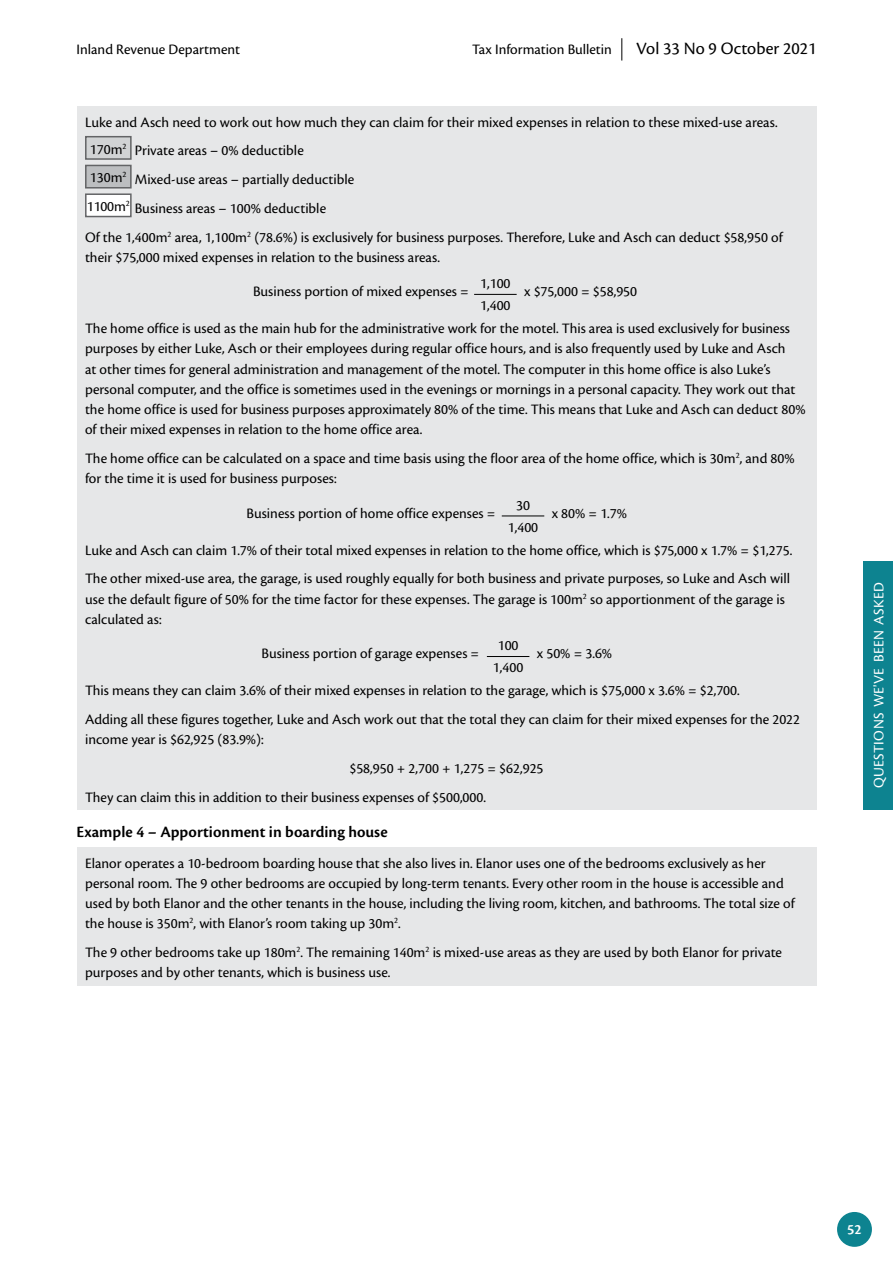
<style>
.page{position:relative;width:893px;height:1263px;background:#fff}
.page>*{position:absolute;margin:0;border:0;box-sizing:border-box;transform-origin:0 0}
.t1{font:18px "Cronos Pro";color:#000}
.t2{font:600 16.5px "Cronos Pro";color:#000}
.t3{font:15px/20.2px "Cronos Pro";color:#000}
.t4{font:15px "Cronos Pro";letter-spacing:.025em;color:#fff}
.t5{font:600 15px "Cronos Pro";color:#fff}
</style>
<div class="page">
<div style="left:863px;top:561px;width:30px;height:249px;background:#0d8390"></div>
<div style="left:77px;top:106px;width:739px;height:704px;background:#e6e7e8"></div>
<div style="left:86px;top:137px;width:45px;height:22px;background:#d1d3d4"></div>
<div style="left:85px;top:136px;width:47px;height:24px;border:2px solid #636466"></div>
<div style="left:86px;top:165px;width:45px;height:23px;background:#bcbec0"></div>
<div style="left:85px;top:165px;width:47px;height:24px;border:2px solid #636466"></div>
<div style="left:86px;top:194px;width:45px;height:23px;background:#fff"></div>
<div style="left:85px;top:193px;width:47px;height:24px;border:2px solid #636466"></div>
<hr style="left:474px;top:294px;width:43px;height:1px;background:#000">
<hr style="left:502px;top:516px;width:42px;height:1px;background:#000">
<hr style="left:487px;top:656px;width:42px;height:1px;background:#000">
<div style="left:77px;top:847px;width:739px;height:139px;background:#e6e7e8"></div>
<svg style="left:621px;top:38px;width:1px;height:23px"></svg>
<div style="left:837px;top:1212px;width:35px;height:35px;background:#0d8390;border-radius:50%"></div>
<p class="t3" style="left:77px;top:39px;width:165px">Inland Revenue Department</p>
<p class="t1" style="left:636px;top:38px;width:182px">Vol 33 No 9 October 2021</p>
<p class="t3" style="left:472px;top:39px;width:141px">Tax Information Bulletin</p>
<p class="t3" style="left:85px;top:112px;width:694px">Luke and Asch need to work out how much they can claim for their mixed expenses in relation to these mixed-use areas.</p>
<p class="t3" style="left:90px;top:141px;width:215px">170m<sup>2</sup> Private areas – 0% deductible</p>
<p class="t3" style="left:90px;top:169px;width:266px">130m<sup>2</sup> Mixed-use areas – partially deductible</p>
<p class="t3" style="left:87px;top:198px;width:241px">1100m<sup>2</sup> Business areas – 100% deductible</p>
<p class="t3" style="left:85px;top:227px;width:699px">Of the 1,400m<sup>2</sup> area, 1,100m<sup>2</sup> (78.6%) is exclusively for business purposes. Therefore, Luke and Asch can deduct $58,950 of</p>
<p class="t3" style="left:85px;top:247px;width:356px">their $75,000 mixed expenses in relation to the business areas.</p>
<p class="t3" style="left:253px;top:281px;width:217px">Business portion of mixed expenses =</p>
<p class="t3" style="left:480px;top:273px;width:32px">1,100</p>
<p class="t3" style="left:524px;top:281px;width:115px">x $75,000 = $58,950</p>
<p class="t3" style="left:85px;top:294px;width:706px;line-height:22.8px;text-indent:395px">1,400<br>The home office is used as the main hub for the administrative work for the motel. This area is used exclusively for business</p>
<p class="t3" style="left:85px;top:339px;width:722px">purposes by either Luke, Asch or their employees during regular office hours, and is also frequently used by Luke and Asch<br>at other times for general administration and management of the motel. The computer in this home office is also Luke’s personal computer, and the office is sometimes used in the evenings or mornings in a personal capacity. They work out that the home office is used for business purposes approximately 80% of the time. This means that Luke and Asch can deduct 80% of their mixed expenses in relation to the home office area.</p>
<p class="t3" style="left:85px;top:448px;width:711px">The home office can be calculated on a space and time basis using the floor area of the home office, which is 30m<sup>2</sup>, and 80% for the time it is used for business purposes:</p>
<p class="t3" style="left:247px;top:503px;width:250px">Business portion of home office expenses =</p>
<p class="t3" style="left:516px;top:495px;width:15px">30</p>
<p class="t3" style="left:552px;top:503px;width:77px">x 80% = 1.7%</p>
<p class="t3" style="left:85px;top:516px;width:709px;line-height:22.8px;text-indent:423px">1,400<br>Luke and Asch can claim 1.7% of their total mixed expenses in relation to the home office, which is $75,000 x 1.7% = $1,275.</p>
<p class="t3" style="left:85px;top:569px;width:706px">The other mixed-use area, the garage, is used roughly equally for both business and private purposes, so Luke and Asch will use the default figure of 50% for the time factor for these expenses. The garage is 100m<sup>2</sup> so apportionment of the garage is calculated as:</p>
<p class="t3" style="left:261px;top:643px;width:219px">Business portion of garage expenses =</p>
<p class="t3" style="left:498px;top:635px;width:22px">100</p>
<p class="t3" style="left:537px;top:643px;width:77px">x 50% = 3.6%</p>
<p class="t3" style="left:85px;top:656px;width:656px;line-height:22.8px;text-indent:408px">1,400<br>This means they can claim 3.6% of their mixed expenses in relation to the garage, which is $75,000 x 3.6% = $2,700.</p>
<p class="t3" style="left:85px;top:709px;width:717px">Adding all these figures together, Luke and Asch work out that the total they can claim for their mixed expenses for the 2022 income year is $62,925 (83.9%):</p>
<p class="t3" style="left:85px;top:754px;width:460px;line-height:28.8px;text-indent:264px">$58,950 + 2,700 + 1,275 = $62,925<br>They can claim this in addition to their business expenses of $500,000.</p>
<p class="t2" style="left:77px;top:823px;width:313px">Example 4 – Apportionment in boarding house</p>
<p class="t3" style="left:85px;top:853px;width:711px">Elanor operates a 10-bedroom boarding house that she also lives in. Elanor uses one of the bedrooms exclusively as her personal room. The 9 other bedrooms are occupied by long-term tenants. Every other room in the house is accessible and used by both Elanor and the other tenants in the house, including the living room, kitchen, and bathrooms. The total size of the house is 350m<sup>2</sup>, with Elanor’s room taking up 30m<sup>2</sup>.</p>
<p class="t3" style="left:85px;top:942px;width:698px">The 9 other bedrooms take up 180m<sup>2</sup>. The remaining 140m<sup>2</sup> is mixed-use areas as they are used by both Elanor for private purposes and by other tenants, which is business use.</p>
<p class="t4" style="left:870px;top:788px;width:207px;rotate:-90deg">QUESTIONS WE'VE BEEN ASKED</p>
<p class="t5" style="left:847px;top:1220px;width:16px">52</p>
</div>
